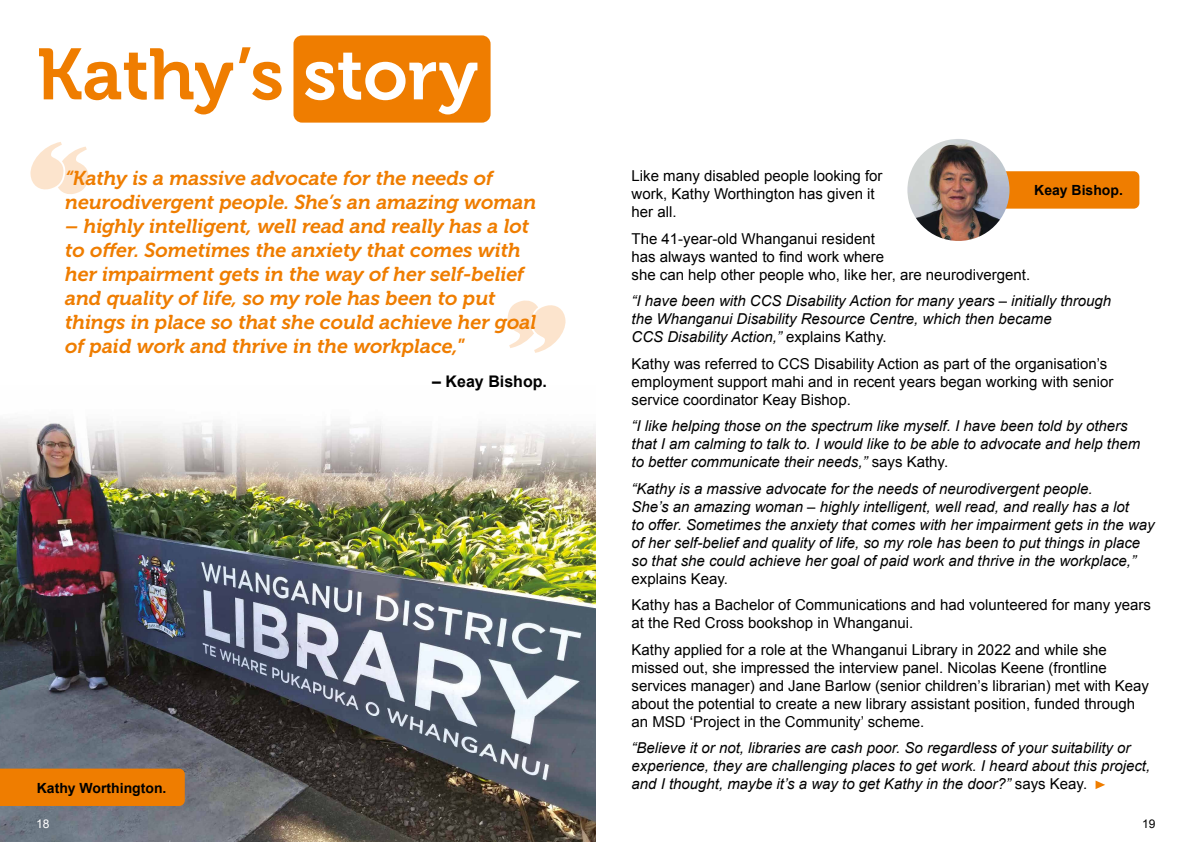
<style>
.page{position:relative;width:1191px;height:842px;background:#fff}
.page>*{position:absolute;margin:0;border:0;box-sizing:border-box;transform-origin:0 0}
.t1{font:72px "Museo 700";color:#ef7d00}
.t2{font:italic 20px/24px "Museo 700";color:#ef7d00}
.t3{font:700 16px "Arial";color:#000}
.t4{font:italic 15px/18px "Arial";color:#000}
.t5{font:15px/18px "Arial";color:#000}
.t6{font:700 14px "Arial";color:#000}
.t7{font:12px "Arial";color:#fff}
.t8{font:12px "Arial";color:#000}
.s1{color:#fff}
.s2{font-style:normal}
</style>
<div class="page">
<svg style="left:1095px;top:780px;width:10px;height:9px"></svg>
<img style="left:0;top:420px;width:595px;height:422px">
<div style="left:293px;top:35px;width:197px;height:88px;background:#ef7d00;border-radius:9px"></div>
<svg style="left:30px;top:142px;width:59px;height:52px"></svg>
<svg style="left:507px;top:300px;width:59px;height:53px"></svg>
<div style="left:0;top:769px;width:185px;height:37px;background:#ef7d00"></div>
<div style="left:922px;top:171px;width:217px;height:38px;background:#ef7d00;border-radius:6px"></div>
<img style="left:907px;top:139px;width:102px;height:102px;border-radius:51px">
<h1 class="t1" style="left:37px;top:34px;width:443px">Kathy’s <span class="s1">story</span></h1>
<h2 class="t2" style="left:65px;top:166px;width:472px">“Kathy is a massive advocate for the needs of neurodivergent people. She’s an amazing woman</h2>
<p class="t2" style="left:65px;top:214px;width:472px">– highly intelligent, well read and really has a lot to offer. Sometimes the anxiety that comes with her impairment gets in the way of her self-belief and quality of life, so my role has been to put things in place so that she could achieve her goal of paid work and thrive in the workplace,<span class="s2">”</span></p>
<p class="t3" style="left:432px;top:370px;width:116px">– Keay Bishop.</p>
<p class="t6" style="left:37px;top:778px;width:131px">Kathy Worthington.</p>
<p class="t5" style="left:631px;top:167px;width:252px">Like many disabled people looking for work, Kathy Worthington has given it her all.</p>
<p class="t5" style="left:631px;top:229px;width:400px">The 41-year-old Whanganui resident<br>has always wanted to find work where<br>she can help other people who, like her, are neurodivergent.</p>
<p class="t4" style="left:631px;top:292px;width:481px">“I have been with CCS Disability Action for many years – initially through the Whanganui Disability Resource Centre, which then became<br>CCS Disability Action,” <span class="s2">explains Kathy.</span></p>
<p class="t5" style="left:631px;top:354px;width:483px">Kathy was referred to CCS Disability Action as part of the organisation’s employment support mahi and in recent years began working with senior service coordinator Keay Bishop.</p>
<p class="t4" style="left:631px;top:417px;width:510px">“I like helping those on the spectrum like myself. I have been told by others that I am calming to talk to. I would like to be able to advocate and help them to better communicate their needs,” <span class="s2">says Kathy.</span></p>
<p class="t4" style="left:631px;top:479px;width:524px">“Kathy is a massive advocate for the needs of neurodivergent people.<br>She’s an amazing woman – highly intelligent, well read, and really has a lot<br>to offer. Sometimes the anxiety that comes with her impairment gets in the way of her self-belief and quality of life, so my role has been to put things in place so that she could achieve her goal of paid work and thrive in the workplace,”</p>
<p class="t5" style="left:631px;top:565px;width:521px;line-height:26.5px">explains Keay.<br>Kathy has a Bachelor of Communications and had volunteered for many years</p>
<p class="t5" style="left:631px;top:610px;width:477px;line-height:26.5px">at the Red Cross bookshop in Whanganui.<br>Kathy applied for a role at the Whanganui Library in 2022 and while she</p>
<p class="t5" style="left:631px;top:658px;width:519px">missed out, she impressed the interview panel. Nicolas Keene (frontline services manager) and Jane Barlow (senior children’s librarian) met with Keay about the potential to create a new library assistant position, funded through an MSD ‘Project in the Community’ scheme.</p>
<p class="t4" style="left:631px;top:739px;width:520px">“Believe it or not, libraries are cash poor. So regardless of your suitability or experience, they are challenging places to get work. I heard about this project, and I thought, maybe it’s a way to get Kathy in the door?” <span class="s2">says Keay.</span></p>
<p class="t6" style="left:1034px;top:181px;width:90px">Keay Bishop.</p>
<p class="t7" style="left:36px;top:816px;width:15px">18</p>
<p class="t8" style="left:1142px;top:816px;width:15px">19</p>
</div>
